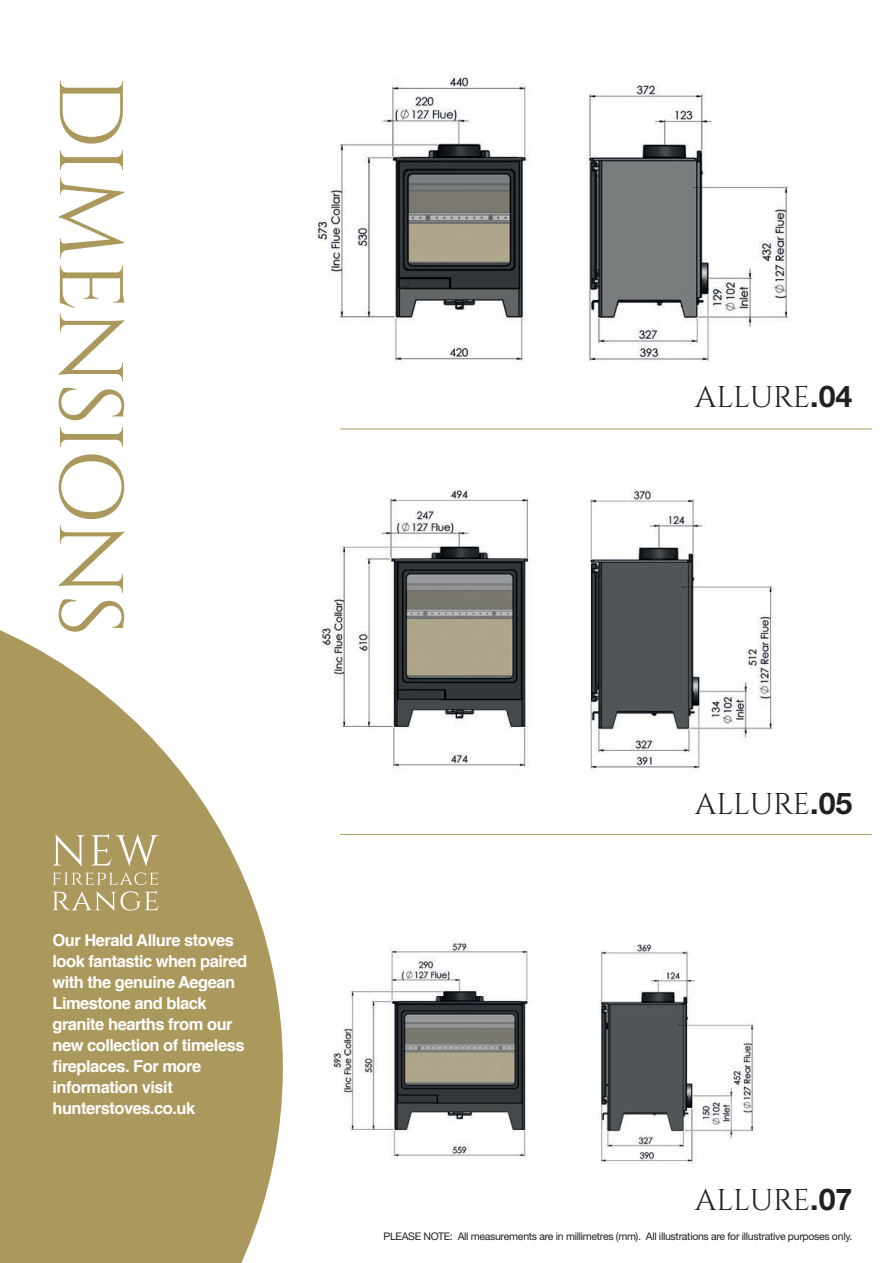
<style>
.page{position:relative;width:893px;height:1263px;background:#fff}
.page>*{position:absolute;margin:0;border:0;box-sizing:border-box;transform-origin:0 0}
.t1{font:90px "Cinzel";letter-spacing:-.03em;color:#aa985d}
.t2{font:30px "Cinzel";letter-spacing:-.015em;color:#231f20}
.t3{font:700 16.5px/21px "Helvetica";letter-spacing:-.03em;color:#fff}
.t4{font:10.5px "Helvetica Neue";letter-spacing:-.03em;color:#231f20}
.s1{font-family:"Helvetica Neue";font-weight:700}
</style>
<div class="page">
<svg style="left:0;top:630px;width:283px;height:633px;fill:#aa985d"></svg>
<hr style="left:340px;top:429px;width:532px;height:1px;background:#aa985d">
<hr style="left:340px;top:834px;width:532px;height:1px;background:#aa985d">
<img style="left:333px;top:941px;width:195px;height:218px">
<img style="left:599px;top:944px;width:156px;height:220px">
<img style="left:317px;top:73px;width:213px;height:290px">
<img style="left:585px;top:85px;width:204px;height:277px">
<img style="left:322px;top:489px;width:208px;height:280px">
<img style="left:590px;top:489px;width:185px;height:281px">
<svg style="left:52px;top:891px;width:107px;height:20px;background:#baab7c"></svg>
<svg style="left:52px;top:872px;width:107px;height:13px"></svg>
<svg style="left:52px;top:834px;width:107px;height:32px;background:#baab7b"></svg>
<h1 class="t1" style="left:142px;top:75px;width:563px;rotate:90deg">DIMENSIONS</h1>
<p class="t3" style="left:52px;top:930px;width:196px">Our Herald Allure stoves look fantastic when paired with the genuine Aegean<br>Limestone and black granite hearths from our new collection of timeless fireplaces. For more information visit hunterstoves.co.uk</p>
<h2 class="t2" style="left:695px;top:380px;width:159px">ALLURE<span class="s1">.04</span></h2>
<h2 class="t2" style="left:695px;top:787px;width:159px">ALLURE<span class="s1">.05</span></h2>
<h2 class="t2" style="left:695px;top:1183px;width:159px">ALLURE<span class="s1">.07</span></h2>
<p class="t4" style="left:383px;top:1230px;width:470px">PLEASE NOTE: All measurements are in millimetres (mm). All illustrations are for illustrative purposes only.</p>
</div>
